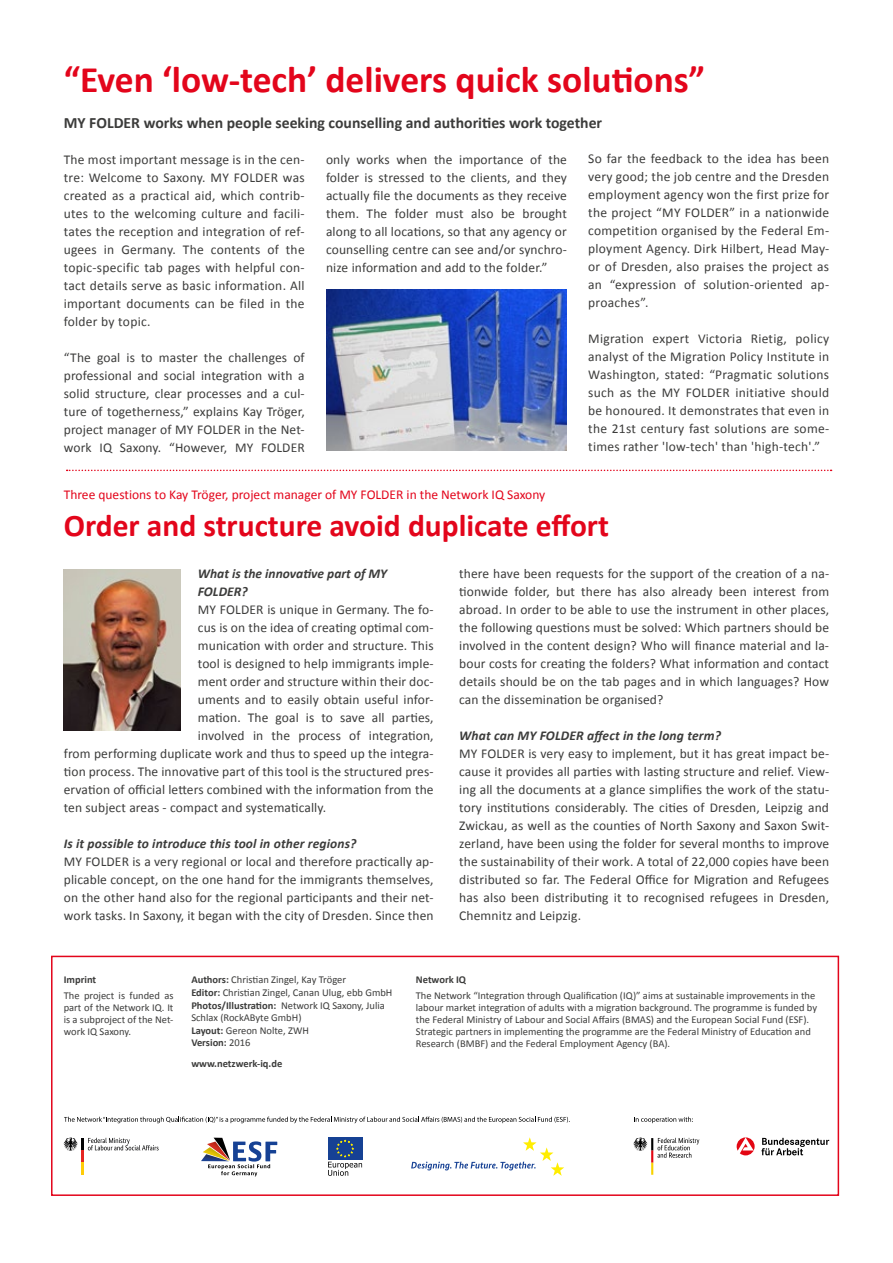
<style>
.page{position:relative;width:893px;height:1263px;background:#fff}
.page>*{position:absolute;margin:0;border:0;box-sizing:border-box;transform-origin:0 0}
.t1{font:700 37.5px "Calibri";color:#e3051b}
.t2{font:700 31.5px "Calibri";color:#e3051b}
.t3{font:700 15.75px "Calibri";color:#3c3c3b}
.t4{font:13.5px/18px "Calibri";letter-spacing:.01em;color:#3c3c3b;text-align:justify}
.t5{font:italic 700 13.5px/18px "Calibri";letter-spacing:.01em;color:#3c3c3b}
.t6{font:13.5px "Calibri";color:#e3051b}
.t7{font:10.5px/12px "Calibri";color:#3c3c3b}
.t8{font:700 10.5px "Calibri";color:#3c3c3b}
.s1{font-weight:700}
</style>
<div class="page">
<div style="left:51px;top:956px;width:788px;height:240px;background:#fff;border:2px solid #e3051b"></div>
<svg style="left:67px;top:470px;width:765px;height:1px"></svg>
<img style="left:64px;top:570px;width:117px;height:160px">
<img style="left:326px;top:290px;width:241px;height:161px">
<svg style="left:761px;top:1138px;width:68px;height:17px"></svg>
<svg style="left:737px;top:1137px;width:18px;height:18px"></svg>
<svg style="left:64px;top:1116px;width:506px;height:7px"></svg>
<svg style="left:634px;top:1117px;width:59px;height:6px"></svg>
<svg style="left:201px;top:1138px;width:76px;height:38px"></svg>
<div style="left:328px;top:1137px;width:34px;height:23px;background:#164194"></div>
<svg style="left:328px;top:1140px;width:34px;height:36px"></svg>
<svg style="left:411px;top:1137px;width:153px;height:39px"></svg>
<svg style="left:63px;top:1137px;width:96px;height:38px"></svg>
<svg style="left:633px;top:1137px;width:66px;height:38px"></svg>
<h1 class="t1" style="left:64px;top:55px;width:643px">“Even ‘low-tech’ delivers quick solutions”</h1>
<p class="t3" style="left:64px;top:112px;width:540px">MY FOLDER works when people seeking counselling and authorities work together</p>
<p class="t4" style="left:64px;top:150px;width:242px">The most important message is in the cen&shy;tre: Welcome to Saxony. MY FOLDER was created as a practical aid, which contrib&shy;utes to the welcoming culture and facili&shy;tates the reception and integration of ref&shy;ugees in Germany. The contents of the topic-specific tab pages with helpful con&shy;tact details serve as basic information. All important documents can be filed in the folder by topic.</p>
<p class="t4" style="left:64px;top:348px;width:242px">“The goal is to master the challenges of professional and social integration with a solid structure, clear processes and a cul&shy;ture of togetherness,” explains Kay Tröger, project manager of MY FOLDER in the Net&shy;work IQ Saxony. “However, MY FOLDER</p>
<p class="t4" style="left:326px;top:150px;width:242px">only works when the importance of the folder is stressed to the clients, and they actually file the documents as they receive them. The folder must also be brought along to all locations, so that any agency or counselling centre can see and/or synchro&shy;nize information and add to the folder.”</p>
<p class="t4" style="left:588px;top:150px;width:242px">So far the feedback to the idea has been very good; the job centre and the Dresden employment agency won the first prize for the project “MY FOLDER” in a nationwide competition organised by the Federal Em&shy;ployment Agency. Dirk Hilbert, Head May&shy;or of Dresden, also praises the project as an “expression of solution-oriented ap&shy;proaches”.</p>
<p class="t4" style="left:588px;top:330px;width:242px">Migration expert Victoria Rietig, policy analyst of the Migration Policy Institute in Washington, stated: “Pragmatic solutions such as the MY FOLDER initiative should be honoured. It demonstrates that even in the 21st century fast solutions are some&shy;times rather 'low-tech' than 'high-tech'.”</p>
<p class="t6" style="left:64px;top:485px;width:483px">Three questions to Kay Tröger, project manager of MY FOLDER in the Network IQ Saxony</p>
<h2 class="t2" style="left:64px;top:506px;width:547px">Order and structure avoid duplicate effort</h2>
<p class="t5" style="left:198px;top:564px;width:191px">What is the innovative part of MY<br>FOLDER?</p>
<p class="t4" style="left:198px;top:600px;width:237px">MY FOLDER is unique in Germany. The fo-</p>
<p class="t4" style="left:198px;top:618px;width:237px">cus is on the idea of creating optimal com-</p>
<p class="t4" style="left:198px;top:636px;width:237px">munication with order and structure. This</p>
<p class="t4" style="left:198px;top:654px;width:237px">tool is designed to help immigrants imple-</p>
<p class="t4" style="left:198px;top:672px;width:237px">ment order and structure within their doc-</p>
<p class="t4" style="left:198px;top:690px;width:237px">uments and to easily obtain useful infor-</p>
<p class="t4" style="left:198px;top:708px;width:237px">mation. The goal is to save all parties,</p>
<p class="t4" style="left:198px;top:726px;width:237px">involved in the process of integration,</p>
<p class="t4" style="left:64px;top:744px;width:371px">from performing duplicate work and thus to speed up the integra-</p>
<p class="t4" style="left:64px;top:762px;width:371px">tion process. The innovative part of this tool is the structured pres-</p>
<p class="t4" style="left:64px;top:780px;width:371px">ervation of official letters combined with the information from the</p>
<p class="t4" style="left:64px;top:798px;width:264px">ten subject areas - compact and systematically.</p>
<p class="t5" style="left:64px;top:834px;width:294px">Is it possible to introduce this tool in other regions?</p>
<p class="t4" style="left:64px;top:852px;width:371px">MY FOLDER is a very regional or local and therefore practically ap&shy;plicable concept, on the one hand for the immigrants themselves, on the other hand also for the regional participants and their net&shy;work tasks. In Saxony, it began with the city of Dresden. Since then</p>
<p class="t4" style="left:459px;top:564px;width:371px">there have been requests for the support of the creation of a na&shy;tionwide folder, but there has also already been interest from abroad. In order to be able to use the instrument in other places, the following questions must be solved: Which partners should be involved in the content design? Who will finance material and la&shy;bour costs for creating the folders? What information and contact details should be on the tab pages and in which languages? How can the dissemination be organised?</p>
<p class="t5" style="left:459px;top:726px;width:263px">What can MY FOLDER affect in the long term?</p>
<p class="t4" style="left:459px;top:744px;width:371px">MY FOLDER is very easy to implement, but it has great impact be&shy;cause it provides all parties with lasting structure and relief. View&shy;ing all the documents at a glance simplifies the work of the statu&shy;tory institutions considerably. The cities of Dresden, Leipzig and Zwickau, as well as the counties of North Saxony and Saxon Swit&shy;zerland, have been using the folder for several months to improve the sustainability of their work. A total of 22,000 copies have been distributed so far. The Federal Office for Migration and Refugees has also been distributing it to recognised refugees in Dresden, Chemnitz and Leipzig.</p>
<p class="t8" style="left:64px;top:973px;width:34px">Imprint</p>
<p class="t7" style="left:64px;top:990px;width:111px;text-align:justify">The project is funded as part of the Network IQ. It is a subproject of the Net&shy;work IQ Saxony.</p>
<p class="t7" style="left:191px;top:973px;width:203px;line-height:12.8px"><span class="s1">Authors:</span> Christian Zingel, Kay Tröger<br><span class="s1">Editor:</span> Christian Zingel, Canan Ulug, ebb GmbH <span class="s1">Photos/Illustration:</span> Network IQ Saxony, Julia Schlax (RockAByte GmbH)<br><span class="s1">Layout:</span> Gereon Nolte, ZWH<br><span class="s1">Version:</span> 2016</p>
<p class="t8" style="left:191px;top:1057px;width:92px">www.netzwerk-iq.de</p>
<p class="t8" style="left:416px;top:973px;width:52px">Network IQ</p>
<p class="t7" style="left:416px;top:990px;width:403px">The Network “Integration through Qualification (IQ)” aims at sustainable improvements in the labour market integration of adults with a migration background. The programme is funded by the Federal Ministry of Labour and Social Affairs (BMAS) and the European Social Fund (ESF).<br>Strategic partners in implementing the programme are the Federal Ministry of Education and Research (BMBF) and the Federal Employment Agency (BA).</p>
</div>
